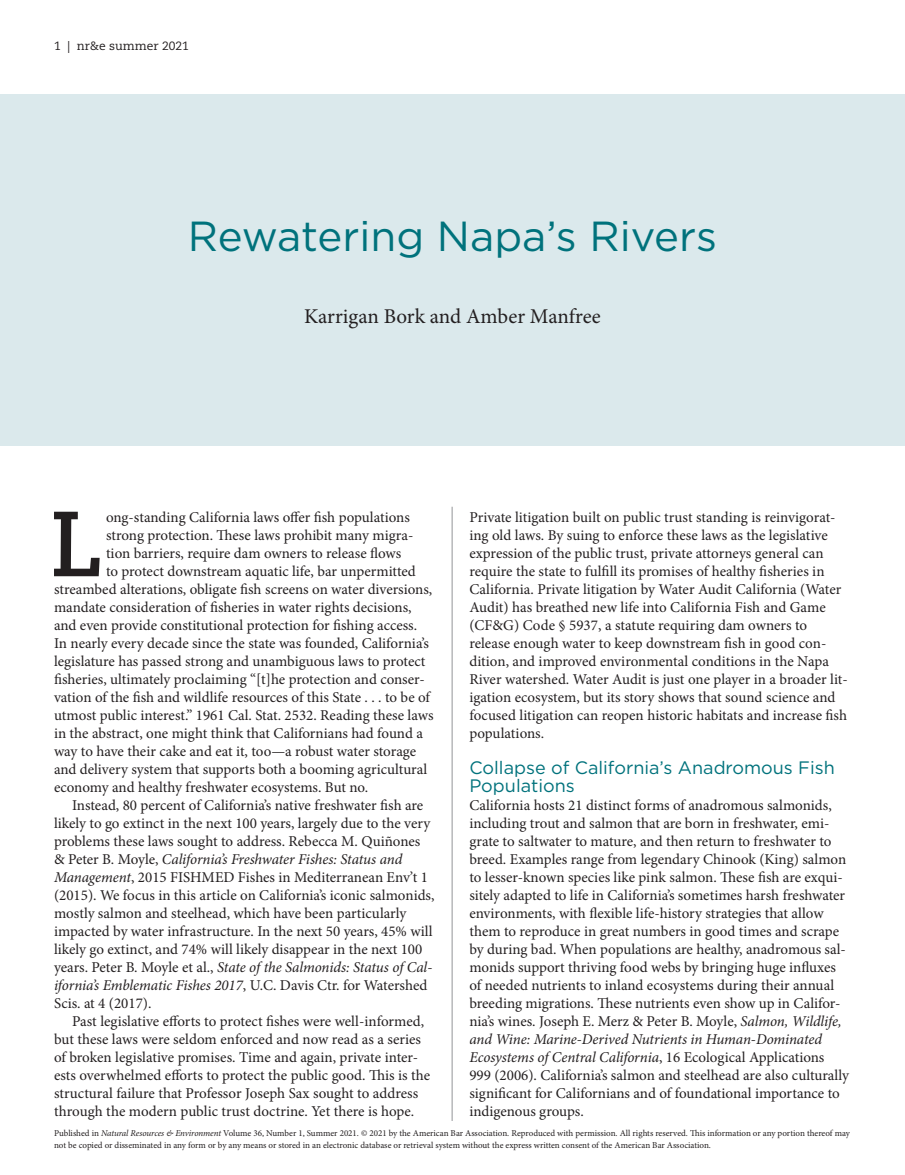
<style>
.page{position:relative;width:905px;height:1175px;background:#fff}
.page>*{position:absolute;margin:0;border:0;box-sizing:border-box;transform-origin:0 0}
.body-dropcap_pbody{font:700 92.1px "Caecilia LT Std";color:#231f20}
.feature_title{font:42px "Gotham";color:#00727c}
.byline_author{font:21px "Minion Pro";letter-spacing:-.005em;color:#231f20}
.subhead1_sh1{font:18px/18px "Gotham";color:#00727c}
.body_pbody{font:15px/18px "Minion Pro";color:#231f20}
.body-first_pbody{font:15px/18px "Minion Pro";color:#231f20}
.body-dropcap_pbody-2{font:15px "Minion Pro";color:#231f20}
.t1{font:12px "Caecilia LT Std";color:#231f20}
.t2{font:9px/12px "Minion Pro";color:#231f20}
.s1{font-style:italic}
</style>
<div class="page">
<div style="left:0;top:94px;width:905px;height:352px;background:#dbe9ec"></div>
<hr style="left:452px;top:507px;width:1px;height:614px;background:#939598">
<p class="t1" style="left:54px;top:39px;width:136px">1 | nr&amp;e summer 2021</p>
<p class="feature_title" style="left:188px;top:209px;width:530px">Rewatering Napa’s Rivers</p>
<p class="byline_author" style="left:304px;top:302px;width:298px">Karrigan Bork and Amber Manfree</p>
<p class="body-dropcap_pbody" style="left:50px;top:490px;width:56px">L</p>
<p class="body-dropcap_pbody-2" style="left:106px;top:507px;width:305px">ong-standing California laws offer fish populations</p>
<p class="body-dropcap_pbody-2" style="left:106px;top:525px;width:309px">strong protection. These laws prohibit many migra-</p>
<p class="body-dropcap_pbody-2" style="left:106px;top:543px;width:297px">tion barriers, require dam owners to release flows</p>
<p class="body-dropcap_pbody-2" style="left:106px;top:561px;width:311px">to protect downstream aquatic life, bar unpermitted</p>
<p class="body-dropcap_pbody-2" style="left:54px;top:579px;width:380px">streambed alterations, obligate fish screens on water diversions,</p>
<p class="body-dropcap_pbody-2" style="left:54px;top:597px;width:359px">mandate consideration of fisheries in water rights decisions,</p>
<p class="body-dropcap_pbody-2" style="left:54px;top:615px;width:364px">and even provide constitutional protection for fishing access.</p>
<p class="body-dropcap_pbody-2" style="left:54px;top:633px;width:376px">In nearly every decade since the state was founded, California’s</p>
<p class="body-dropcap_pbody-2" style="left:54px;top:651px;width:373px">legislature has passed strong and unambiguous laws to protect</p>
<p class="body-dropcap_pbody-2" style="left:54px;top:669px;width:372px">fisheries, ultimately proclaiming “[t]he protection and conser-</p>
<p class="body-dropcap_pbody-2" style="left:54px;top:687px;width:377px">vation of the fish and wildlife resources of this State . . . to be of</p>
<p class="body-dropcap_pbody-2" style="left:54px;top:705px;width:381px">utmost public interest.” 1961 Cal. Stat. 2532. Reading these laws</p>
<p class="body-dropcap_pbody-2" style="left:54px;top:723px;width:370px">in the abstract, one might think that Californians had found a</p>
<p class="body-dropcap_pbody-2" style="left:54px;top:741px;width:363px">way to have their cake and eat it, too—a robust water storage</p>
<p class="body-dropcap_pbody-2" style="left:54px;top:759px;width:375px">and delivery system that supports both a booming agricultural</p>
<p class="body-dropcap_pbody-2" style="left:54px;top:777px;width:316px">economy and healthy freshwater ecosystems. But no.</p>
<p class="body_pbody" style="left:54px;top:796px;width:382px;text-indent:18px">Instead, 80 percent of California’s native freshwater fish are likely to go extinct in the next 100 years, largely due to the very problems these laws sought to address. Rebecca M. Quiñones &amp; Peter B. Moyle, <span class="s1">California’s Freshwater Fishes: Status and Management</span>, 2015 FISHMED Fishes in Mediterranean Env’t 1 (2015). We focus in this article on California’s iconic salmonids, mostly salmon and steelhead, which have been particularly impacted by water infrastructure. In the next 50 years, 45% will likely go extinct, and 74% will likely disappear in the next 100 years. Peter B. Moyle et al., <span class="s1">State of the Salmonids: Status of Cal&shy;ifornia’s Emblematic Fishes 2017</span>, U.C. Davis Ctr. for Watershed Scis. at 4 (2017).</p>
<p class="body_pbody" style="left:54px;top:1012px;width:377px;text-indent:18px">Past legislative efforts to protect fishes were well-informed, but these laws were seldom enforced and now read as a series of broken legislative promises. Time and again, private inter&shy;ests overwhelmed efforts to protect the public good. This is the structural failure that Professor Joseph Sax sought to address through the modern public trust doctrine. Yet there is hope.</p>
<p class="body_pbody" style="left:469px;top:508px;width:380px">Private litigation built on public trust standing is reinvigorat&shy;ing old laws. By suing to enforce these laws as the legislative expression of the public trust, private attorneys general can require the state to fulfill its promises of healthy fisheries in California. Private litigation by Water Audit California (Water Audit) has breathed new life into California Fish and Game (CF&amp;G) Code § 5937, a statute requiring dam owners to release enough water to keep downstream fish in good con&shy;dition, and improved environmental conditions in the Napa River watershed. Water Audit is just one player in a broader lit&shy;igation ecosystem, but its story shows that sound science and focused litigation can reopen historic habitats and increase fish populations.</p>
<p class="subhead1_sh1" style="left:469px;top:758px;width:367px">Collapse of California’s Anadromous Fish<br>Populations</p>
<p class="body-first_pbody" style="left:469px;top:796px;width:381px">California hosts 21 distinct forms of anadromous salmonids, including trout and salmon that are born in freshwater, emi&shy;grate to saltwater to mature, and then return to freshwater to breed. Examples range from legendary Chinook (King) salmon to lesser-known species like pink salmon. These fish are exqui&shy;sitely adapted to life in California’s sometimes harsh freshwater environments, with flexible life-history strategies that allow them to reproduce in great numbers in good times and scrape by during bad. When populations are healthy, anadromous sal&shy;monids support thriving food webs by bringing huge influxes of needed nutrients to inland ecosystems during their annual breeding migrations. These nutrients even show up in Califor&shy;nia’s wines. Joseph E. Merz &amp; Peter B. Moyle, <span class="s1">Salmon, Wildlife, and Wine: Marine‐Derived Nutrients in Human‐Dominated Ecosystems of Central California</span>, 16 Ecological Applications 999 (2006). California’s salmon and steelhead are also culturally significant for Californians and of foundational importance to indigenous groups.</p>
<p class="t2" style="left:54px;top:1127px;width:797px">Published in <span class="s1">Natural Resources &amp; Environment</span> Volume 36, Number 1, Summer 2021. © 2021 by the American Bar Association. Reproduced with permission. All rights reserved. This information or any portion thereof may not be copied or disseminated in any form or by any means or stored in an electronic database or retrieval system without the express written consent of the American Bar Association.</p>
</div>
